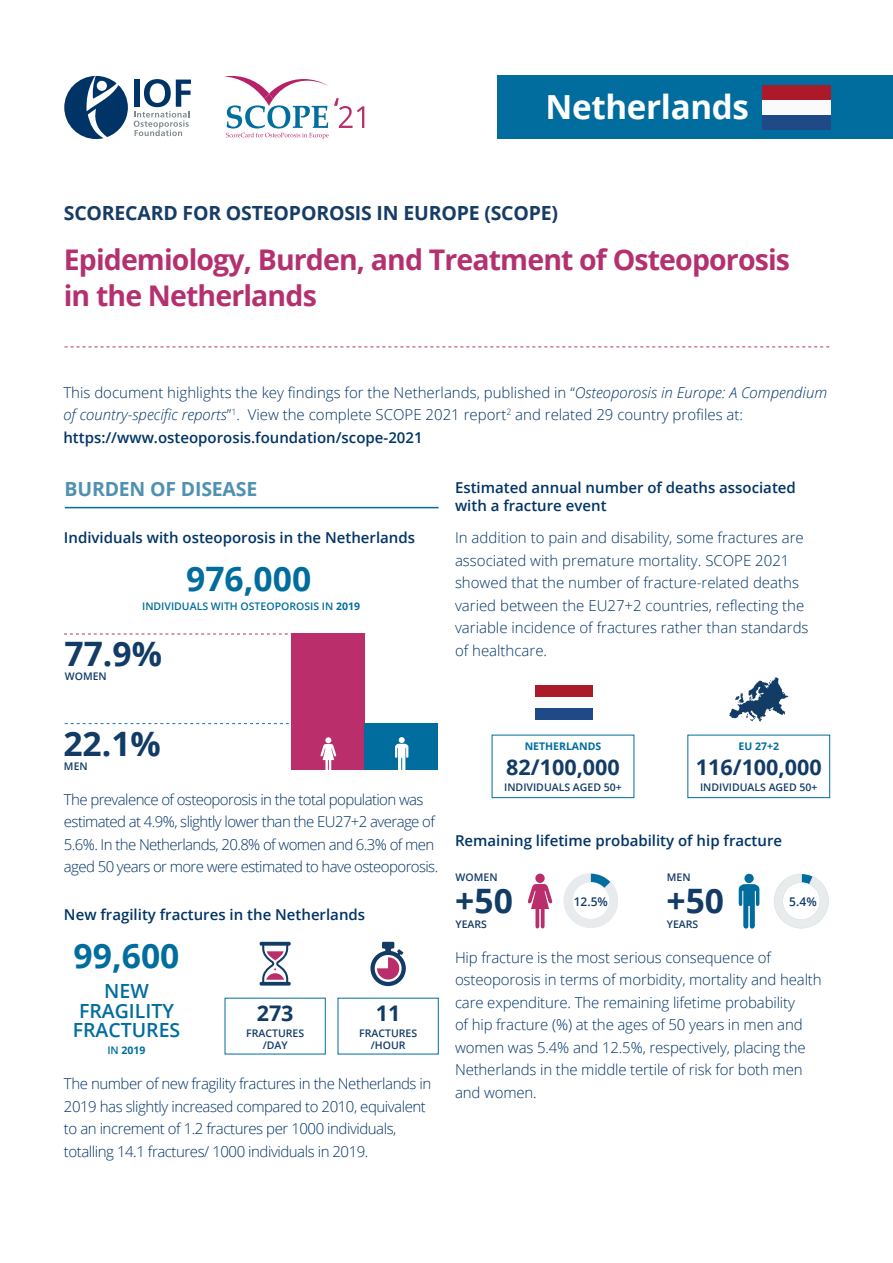
<style>
.page{position:relative;width:893px;height:1263px;background:#fff}
.page>*{position:absolute;margin:0;border:0;box-sizing:border-box;transform-origin:0 0}
.t1{font:700 33.6px "Open Sans";color:#123b66}
.t2{font:700 33.6px "Open Sans";color:#006d9e}
.Text{font:700 33.15px "Open Sans";letter-spacing:-.01em;color:#fff}
.Text-2{font:700 28.5px "Open Sans";letter-spacing:-.03em;color:#b43170}
.t3{font:700 21.6px "Open Sans";color:#123b66}
.Text-3{font:700 19.5px "Open Sans";letter-spacing:-.01em;color:#173c66}
.t4{font:600 19.5px/19.5px "Open Sans";color:#006d9e;text-align:center}
.Text-4{font:700 19.5px "Open Sans";letter-spacing:-.01em;color:#4f91b2}
.t5{font:300 15px/22.5px "Open Sans";letter-spacing:-.01em;color:#036}
.t6{font:600 15px/18px "Open Sans";color:#036}
.t7{font:300 15px/22.5px "Open Sans";letter-spacing:-.04em;color:#036}
.t8{font:300 15px/22.5px "Open Sans";letter-spacing:-.03em;color:#036}
.t9{font:600 12px "Open Sans";color:#123b66}
.t10{font:600 10.5px "Open Sans";color:#123b66}
.t11{font:600 10.5px "Open Sans";color:#006d9e}
.t12{font:700 10.5px "Open Sans";color:#006d9e}
.s1{font-style:italic}
.s2{font-weight:700}
.s3{font-weight:600}
</style>
<div class="page">
<div style="left:535px;top:697px;width:57px;height:11px;background:#fafafa"></div>
<div style="left:535px;top:685px;width:57px;height:12px;background:#ab1a29"></div>
<div style="left:535px;top:708px;width:57px;height:12px;background:#1f4a87"></div>
<div style="left:498px;top:76px;width:395px;height:63px;background:#006d9e"></div>
<div style="left:762px;top:100px;width:68px;height:15px;background:#fafafa"></div>
<div style="left:762px;top:85px;width:68px;height:15px;background:#ab1a29"></div>
<div style="left:762px;top:115px;width:68px;height:14px;background:#1f4a87"></div>
<svg style="left:65px;top:723px;width:373px;height:1px"></svg>
<svg style="left:224px;top:76px;width:140px;height:63px"></svg>
<div style="left:291px;top:634px;width:74px;height:136px;background:#b92e6b"></div>
<div style="left:364px;top:724px;width:74px;height:46px;background:#006d9e"></div>
<svg style="left:64px;top:634px;width:227px;height:1px"></svg>
<svg style="left:320px;top:737px;width:16px;height:33px"></svg>
<svg style="left:395px;top:737px;width:13px;height:33px"></svg>
<hr style="left:260px;top:942px;width:31px;height:4px;background:#123b66;border-radius:2px">
<hr style="left:260px;top:982px;width:31px;height:3px;background:#123b66;border-radius:2px">
<svg style="left:262px;top:945px;width:26px;height:37px"></svg>
<svg style="left:370px;top:942px;width:36px;height:44px"></svg>
<svg style="left:564px;top:873px;width:54px;height:55px"></svg>
<svg style="left:729px;top:677px;width:59px;height:45px"></svg>
<div style="left:492px;top:735px;width:142px;height:63px;border:1px solid #006d9e"></div>
<div style="left:687px;top:735px;width:143px;height:63px;border:1px solid #006d9e"></div>
<div style="left:535px;top:873px;width:10px;height:10px;background:#b92e6b;border-radius:50%"></div>
<svg style="left:527px;top:884px;width:26px;height:44px"></svg>
<div style="left:744px;top:874px;width:10px;height:9px;background:#006d9e;border-radius:50%"></div>
<svg style="left:738px;top:884px;width:22px;height:44px"></svg>
<svg style="left:774px;top:874px;width:55px;height:55px"></svg>
<hr style="left:65px;top:507px;width:374px;height:1px;background:#006d9e">
<svg style="left:64px;top:76px;width:64px;height:63px"></svg>
<svg style="left:134px;top:79px;width:57px;height:57px"></svg>
<svg style="left:65px;top:346px;width:764px;height:1px"></svg>
<p class="Text" style="left:545px;top:84px;width:205px">Netherlands</p>
<p class="Text-3" style="left:64px;top:199px;width:496px">SCORECARD FOR OSTEOPOROSIS IN EUROPE (SCOPE)</p>
<p class="Text-2" style="left:64px;top:239px;width:728px">Epidemiology, Burden, and Treatment of Osteoporosis</p>
<p class="Text-2" style="left:64px;top:275px;width:255px">in the Netherlands</p>
<p class="t5" style="left:63px;top:380px;width:765px">This document highlights the key findings for the Netherlands, published in “<span class="s1">Osteoporosis in Europe: A Compendium of country-specific reports</span>”<sup>1</sup>. View the complete SCOPE 2021 report<sup>2</sup> and related 29 country profiles at:</p>
<p class="t6" style="left:63px;top:428px;width:361px">https://www.osteoporosis.foundation/scope-2021</p>
<p class="Text-4" style="left:65px;top:476px;width:194px">BURDEN OF DISEASE</p>
<p class="t6" style="left:455px;top:478px;width:342px">Estimated annual number of deaths associated with a fracture event</p>
<p class="t6" style="left:64px;top:528px;width:353px">Individuals with osteoporosis in the Netherlands</p>
<p class="t2" style="left:186px;top:555px;width:127px">976,000</p>
<p class="t11" style="left:142px;top:599px;width:219px">INDIVIDUALS WITH OSTEOPOROSIS IN <span class="s2">2019</span></p>
<p class="t1" style="left:65px;top:630px;width:99px">77.9%</p>
<p class="t10" style="left:65px;top:669px;width:43px">WOMEN</p>
<p class="t5" style="left:455px;top:526px;width:355px">In addition to pain and disability, some fractures are associated with premature mortality. SCOPE 2021 showed that the number of fracture-related deaths varied between the EU27+2 countries, reflecting the variable incidence of fractures rather than standards of healthcare.</p>
<p class="t1" style="left:63px;top:720px;width:99px">22.1%</p>
<p class="t10" style="left:64px;top:759px;width:25px">MEN</p>
<p class="t7" style="left:64px;top:787px;width:376px">The prevalence of osteoporosis in the total population was estimated at 4.9%, slightly lower than the EU27+2 average of 5.6%. In the Netherlands, 20.8% of women and 6.3% of men aged 50 years or more were estimated to have osteoporosis.</p>
<p class="t6" style="left:64px;top:905px;width:303px">New fragility fractures in the Netherlands</p>
<p class="t2" style="left:74px;top:932px;width:107px">99,600</p>
<p class="t4" style="left:104px;top:981px;width:46px">NEW</p>
<p class="t4" style="left:73px;top:1000px;width:109px">FRAGILITY<br>FRACTURES</p>
<p class="t12" style="left:107px;top:1043px;width:40px"><span class="s3">IN</span> 2019</p>
<p class="t3" style="left:257px;top:998px;width:38px">273</p>
<p class="t3" style="left:376px;top:998px;width:26px">11</p>
<p class="t10" style="left:246px;top:1026px;width:59px">FRACTURES</p>
<p class="t10" style="left:359px;top:1026px;width:59px">FRACTURES</p>
<p class="t10" style="left:263px;top:1038px;width:26px">/DAY</p>
<p class="t10" style="left:371px;top:1038px;width:36px">/HOUR</p>
<p class="t8" style="left:64px;top:1072px;width:369px">The number of new fragility fractures in the Netherlands in 2019 has slightly increased compared to 2010, equivalent to an increment of 1.2 fractures per 1000 individuals, totalling 14.1 fractures/ 1000 individuals in 2019.</p>
<p class="t12" style="left:525px;top:739px;width:78px">NETHERLANDS</p>
<p class="t3" style="left:506px;top:752px;width:115px">82/100,000</p>
<p class="t10" style="left:504px;top:779px;width:119px">INDIVIDUALS AGED 50+</p>
<p class="t12" style="left:738px;top:739px;width:42px">EU 27+2</p>
<p class="t3" style="left:696px;top:752px;width:127px">116/100,000</p>
<p class="t10" style="left:700px;top:779px;width:119px">INDIVIDUALS AGED 50+</p>
<p class="t6" style="left:455px;top:831px;width:329px">Remaining lifetime probability of hip fracture</p>
<p class="t10" style="left:456px;top:870px;width:43px">WOMEN</p>
<p class="t10" style="left:667px;top:870px;width:25px">MEN</p>
<p class="t1" style="left:455px;top:877px;width:59px">+50</p>
<p class="t9" style="left:574px;top:893px;width:36px">12.5%</p>
<p class="t9" style="left:789px;top:894px;width:29px">5.4%</p>
<p class="t1" style="left:667px;top:877px;width:59px">+50</p>
<p class="t10" style="left:456px;top:917px;width:33px">YEARS</p>
<p class="t10" style="left:667px;top:917px;width:33px">YEARS</p>
<p class="t5" style="left:455px;top:946px;width:368px">Hip fracture is the most serious consequence of osteoporosis in terms of morbidity, mortality and health care expenditure. The remaining lifetime probability<br>of hip fracture (%) at the ages of 50 years in men and women was 5.4% and 12.5%, respectively, placing the Netherlands in the middle tertile of risk for both men and women.</p>
</div>
